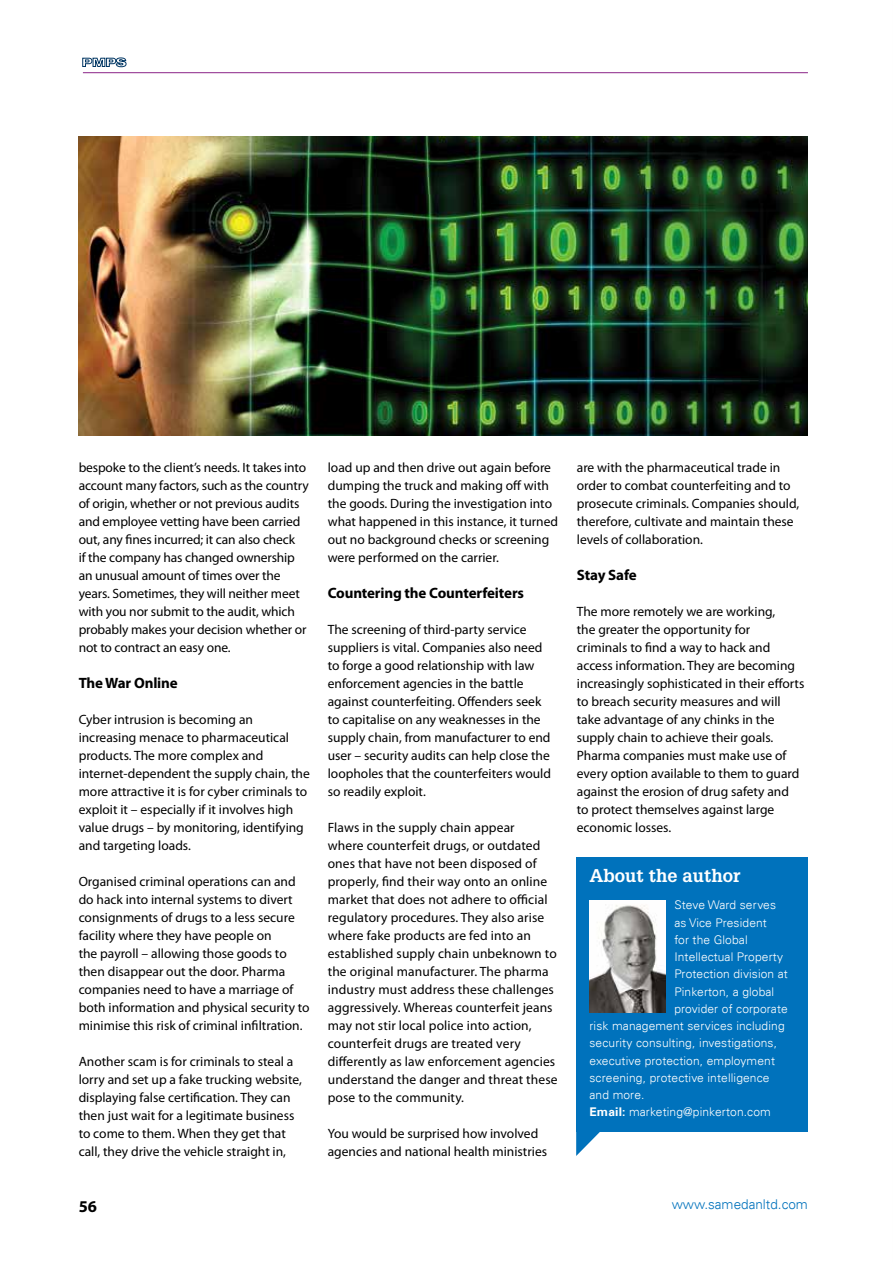
<style>
.page{position:relative;width:893px;height:1263px;background:#fff}
.page>*{position:absolute;margin:0;border:0;box-sizing:border-box;transform-origin:0 0}
.t1{font:700 18px "Glypha";color:#fff}
.t2{font:700 16.5px "Myriad Pro";color:#000}
.t3{font:700 15px "Myriad Pro";letter-spacing:-.01em;color:#000}
.t4{font:13.5px/18px "Myriad Pro";color:#000}
.t5{font:300 13.5px "Univers LT";color:#0072bc}
.t6{font:300 12px "Univers LT";letter-spacing:.01em;color:#fff}
.s1{font-weight:700}
</style>
<div class="page">
<hr style="left:83px;top:72px;width:725px;height:1px;background:#8a2388">
<svg style="left:82px;top:57px;width:44px;height:10px"></svg>
<div style="left:576px;top:857px;width:231px;height:274px;background:#0072bc"></div>
<svg style="left:576px;top:1131px;width:26px;height:25px"></svg>
<img style="left:589px;top:901px;width:77px;height:111px">
<img style="left:79px;top:136px;width:729px;height:300px">
<p class="t4" style="left:79px;top:459px;width:232px">bespoke to the client’s needs. It takes into account many factors, such as the country of origin, whether or not previous audits and employee vetting have been carried out, any fines incurred; it can also check<br>if the company has changed ownership an unusual amount of times over the years. Sometimes, they will neither meet with you nor submit to the audit, which probably makes your decision whether or not to contract an easy one.</p>
<p class="t3" style="left:79px;top:674px;width:101px">The War Online</p>
<p class="t4" style="left:79px;top:711px;width:233px">Cyber intrusion is becoming an increasing menace to pharmaceutical products. The more complex and internet-dependent the supply chain, the more attractive it is for cyber criminals to exploit it – especially if it involves high value drugs – by monitoring, identifying and targeting loads.</p>
<p class="t4" style="left:79px;top:873px;width:233px">Organised criminal operations can and do hack into internal systems to divert consignments of drugs to a less secure facility where they have people on<br>the payroll – allowing those goods to then disappear out the door. Pharma companies need to have a marriage of both information and physical security to minimise this risk of criminal infiltration.</p>
<p class="t4" style="left:79px;top:1053px;width:225px">Another scam is for criminals to steal a lorry and set up a fake trucking website, displaying false certification. They can then just wait for a legitimate business to come to them. When they get that call, they drive the vehicle straight in,</p>
<p class="t4" style="left:328px;top:458px;width:232px">load up and then drive out again before dumping the truck and making off with the goods. During the investigation into what happened in this instance, it turned out no background checks or screening were performed on the carrier.</p>
<p class="t3" style="left:328px;top:584px;width:198px">Countering the Counterfeiters</p>
<p class="t4" style="left:328px;top:621px;width:225px">The screening of third-party service suppliers is vital. Companies also need to forge a good relationship with law enforcement agencies in the battle against counterfeiting. Offenders seek to capitalise on any weaknesses in the supply chain, from manufacturer to end user – security audits can help close the loopholes that the counterfeiters would so readily exploit.</p>
<p class="t4" style="left:328px;top:819px;width:231px">Flaws in the supply chain appear<br>where counterfeit drugs, or outdated ones that have not been disposed of properly, find their way onto an online market that does not adhere to official regulatory procedures. They also arise where fake products are fed into an established supply chain unbeknown to the original manufacturer. The pharma industry must address these challenges aggressively. Whereas counterfeit jeans may not stir local police into action, counterfeit drugs are treated very differently as law enforcement agencies understand the danger and threat these pose to the community.</p>
<p class="t4" style="left:328px;top:1124px;width:221px">You would be surprised how involved agencies and national health ministries</p>
<p class="t4" style="left:577px;top:458px;width:224px">are with the pharmaceutical trade in order to combat counterfeiting and to prosecute criminals. Companies should, therefore, cultivate and maintain these levels of collaboration.</p>
<p class="t3" style="left:577px;top:566px;width:61px">Stay Safe</p>
<p class="t4" style="left:577px;top:603px;width:229px">The more remotely we are working,<br>the greater the opportunity for<br>criminals to find a way to hack and access information. They are becoming increasingly sophisticated in their efforts to breach security measures and will take advantage of any chinks in the supply chain to achieve their goals.<br>Pharma companies must make use of every option available to them to guard against the erosion of drug safety and<br>to protect themselves against large economic losses.</p>
<h1 class="t1" style="left:589px;top:865px;width:153px">About the author</h1>
<p class="t6" style="left:674px;top:898px;width:103px">Steve Ward serves</p>
<p class="t6" style="left:674px;top:915px;width:94px">as Vice President</p>
<p class="t6" style="left:674px;top:932px;width:75px">for the Global</p>
<p class="t6" style="left:674px;top:949px;width:110px">Intellectual Property</p>
<p class="t6" style="left:674px;top:967px;width:115px">Protection division at</p>
<p class="t6" style="left:674px;top:984px;width:101px">Pinkerton, a global</p>
<p class="t6" style="left:674px;top:1001px;width:115px">provider of corporate</p>
<p class="t6" style="left:589px;top:1018px;width:197px">risk management services including</p>
<p class="t6" style="left:589px;top:1036px;width:189px">security consulting, investigations,</p>
<p class="t6" style="left:589px;top:1053px;width:187px">executive protection, employment</p>
<p class="t6" style="left:589px;top:1070px;width:182px">screening, protective intelligence</p>
<p class="t6" style="left:589px;top:1087px;width:56px">and more.</p>
<p class="t6" style="left:589px;top:1105px;width:183px"><span class="s1">Email:</span> marketing@pinkerton.com</p>
<p class="t2" style="left:79px;top:1197px;width:20px">56</p>
<p class="t5" style="left:672px;top:1196px;width:138px">www.samedanltd.com</p>
</div>
